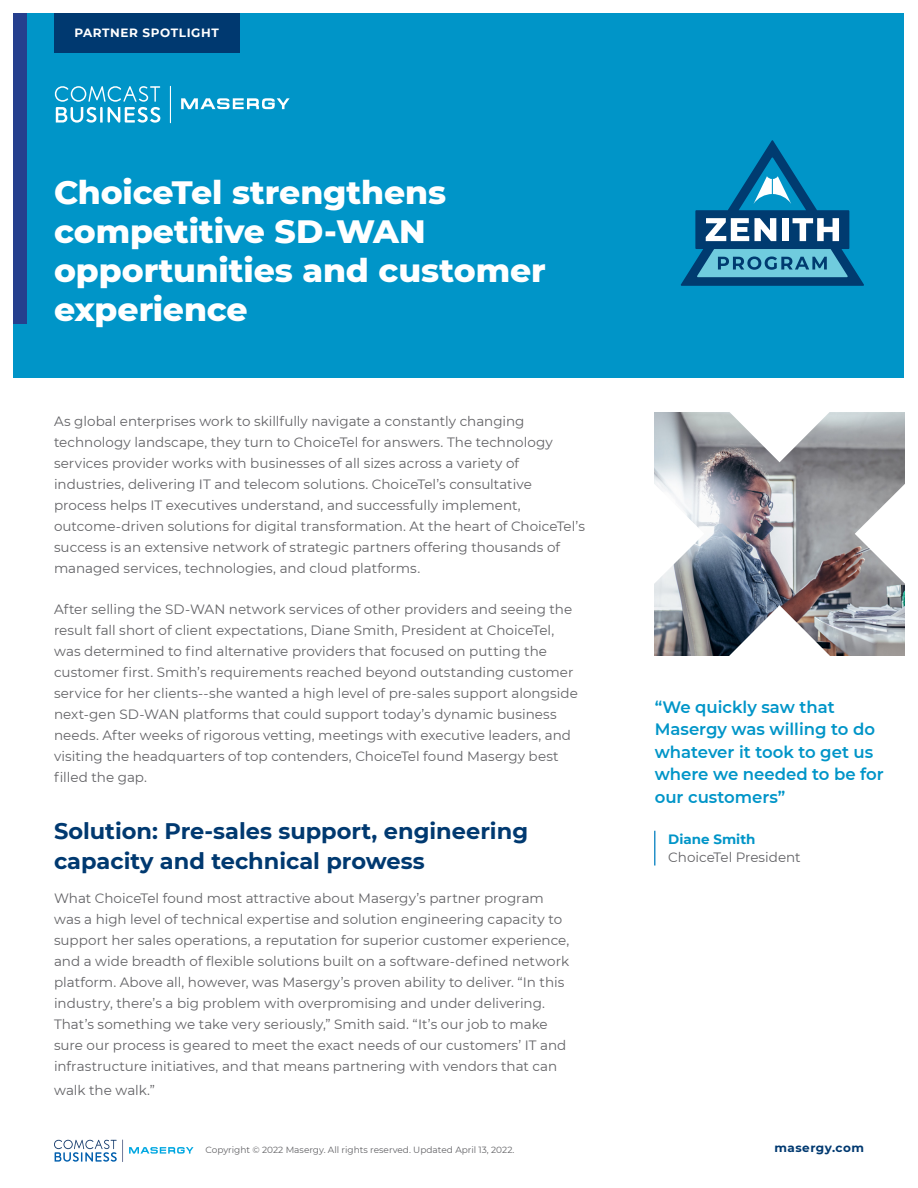
<style>
.page{position:relative;width:918px;height:1188px;background:#fff}
.page>*{position:absolute;margin:0;border:0;box-sizing:border-box;transform-origin:0 0}
.t1{font:800 33px/39px "Montserrat";letter-spacing:-.005em;color:#fff}
.Heading_1{font:700 22.5px/30px "Montserrat";color:#003970}
.t2{font:600 16.5px/22.5px "Montserrat";color:#0095c8}
.Quote_attribution{font:13.5px/21px "Montserrat";color:#636366}
.Quote_attribution-2{font:700 13.5px "Montserrat";color:#0095c8}
.t3{font:700 12px "Montserrat";letter-spacing:.05em;color:#fff}
.t4{font:700 12px "Montserrat";letter-spacing:.04em;color:#003970}
.t5{font:9px "Montserrat";color:#636366}
</style>
<div class="page">
<svg style="left:54px;top:1139px;width:69px;height:23px"></svg>
<svg style="left:129px;top:1147px;width:65px;height:7px"></svg>
<div style="left:14px;top:14px;width:890px;height:364px;background:#0095c8"></div>
<svg style="left:681px;top:140px;width:183px;height:146px"></svg>
<div style="left:54px;top:14px;width:185px;height:39px;background:#003970"></div>
<div style="left:14px;top:14px;width:13px;height:310px;background:#253f8e"></div>
<img style="left:655px;top:413px;width:249px;height:242px">
<svg style="left:729px;top:605px;width:102px;height:51px"></svg>
<svg style="left:654px;top:483px;width:50px;height:102px"></svg>
<svg style="left:855px;top:483px;width:50px;height:102px"></svg>
<svg style="left:729px;top:412px;width:102px;height:50px"></svg>
<hr style="left:654px;top:831px;width:2px;height:35px;background:#2590c8">
<svg style="left:54px;top:86px;width:106px;height:37px"></svg>
<hr style="left:170px;top:86px;width:1px;height:37px;background:#fff">
<svg style="left:181px;top:98px;width:109px;height:11px"></svg>
<p class="t3" style="left:74px;top:24px;width:146px">PARTNER SPOTLIGHT</p>
<p class="t1" style="left:54px;top:171px;width:493px">ChoiceTel strengthens competitive SD-WAN opportunities and customer experience</p>
<p class="Quote_attribution" style="left:54px;top:410px;width:532px">As global enterprises work to skillfully navigate a constantly changing technology landscape, they turn to ChoiceTel for answers. The technology services provider works with businesses of all sizes across a variety of industries, delivering IT and telecom solutions. ChoiceTel’s consultative process helps IT executives understand, and successfully implement, outcome-driven solutions for digital transformation. At the heart of ChoiceTel’s success is an extensive network of strategic partners offering thousands of managed services, technologies, and cloud platforms.</p>
<p class="Quote_attribution" style="left:54px;top:598px;width:525px">After selling the SD-WAN network services of other providers and seeing the result fall short of client expectations, Diane Smith, President at ChoiceTel, was determined to find alternative providers that focused on putting the customer first. Smith’s requirements reached beyond outstanding customer service for her clients--she wanted a high level of pre-sales support alongside next-gen SD-WAN platforms that could support today’s dynamic business needs. After weeks of rigorous vetting, meetings with executive leaders, and visiting the headquarters of top contenders, ChoiceTel found Masergy best filled the gap.</p>
<p class="Heading_1" style="left:54px;top:815px;width:476px">Solution: Pre-sales support, engineering capacity and technical prowess</p>
<p class="Quote_attribution" style="left:54px;top:888px;width:517px">What ChoiceTel found most attractive about Masergy’s partner program was a high level of technical expertise and solution engineering capacity to support her sales operations, a reputation for superior customer experience, and a wide breadth of flexible solutions built on a software-defined network platform. Above all, however, was Masergy’s proven ability to deliver. “In this industry, there’s a big problem with overpromising and under delivering.<br>That’s something we take very seriously,” Smith said. “It’s our job to make sure our process is geared to meet the exact needs of our customers’ IT and infrastructure initiatives, and that means partnering with vendors that can</p>
<p class="Quote_attribution" style="left:54px;top:1080px;width:102px">walk the walk.”</p>
<p class="t2" style="left:655px;top:695px;width:231px">“We quickly saw that<br>Masergy was willing to do whatever it took to get us where we needed to be for our customers”</p>
<p class="Quote_attribution-2" style="left:668px;top:829px;width:89px">Diane Smith</p>
<p class="Quote_attribution" style="left:668px;top:846px;width:134px">ChoiceTel President</p>
<p class="t5" style="left:206px;top:1144px;width:310px">Copyright © 2022 Masergy. All rights reserved. Updated April 13, 2022.</p>
<p class="t4" style="left:774px;top:1139px;width:91px">masergy.com</p>
</div>
